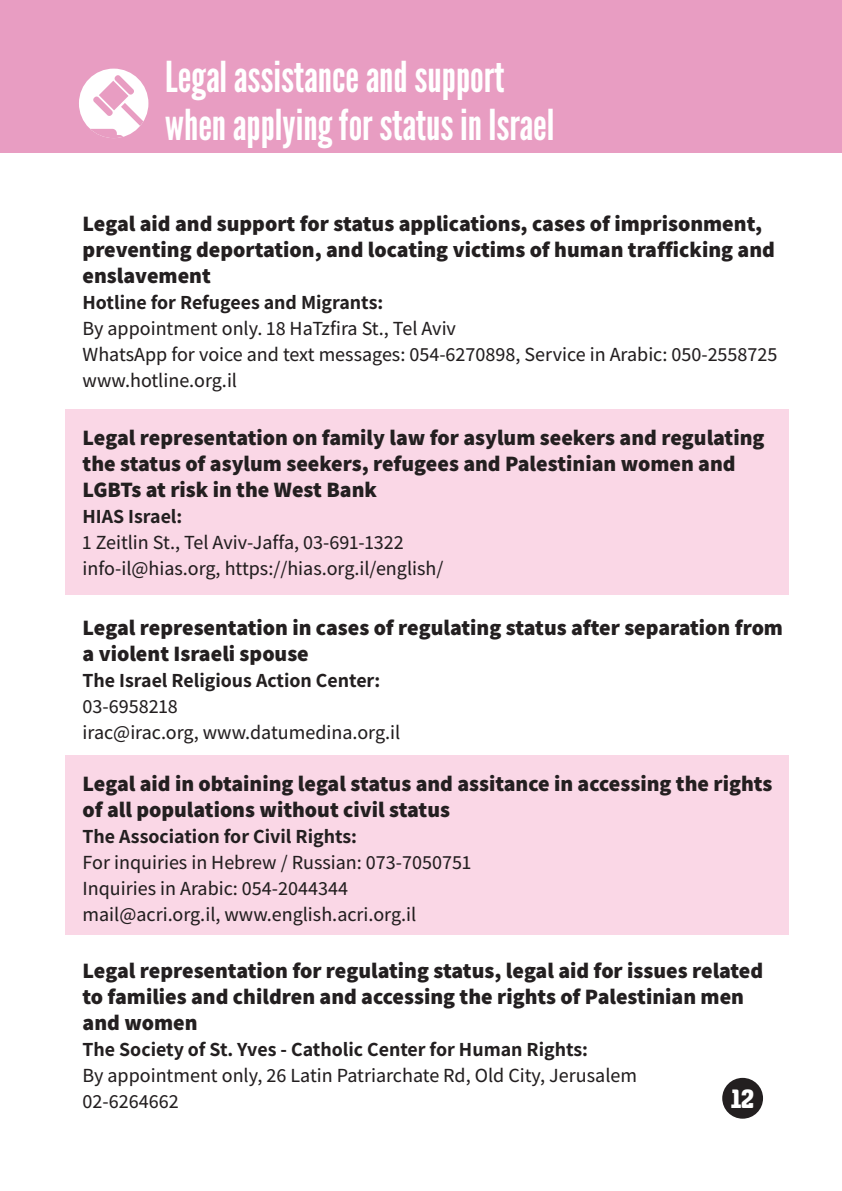
<style>
.page{position:relative;width:842px;height:1191px;background:#fff}
.page>*{position:absolute;margin:0;border:0;box-sizing:border-box;transform-origin:0 0}
.t1{font:42.6px/48.6px "League Gothic";color:#fff}
.t2{font:700 28.4px "Avigul FM";color:#fff}
.t3{font:800 22px/26px "Assistant";color:#231f20}
.t4{font:500 20px/26px "Assistant";color:#231f20}
.t5{font:700 20px "Assistant";color:#231f20}
</style>
<div class="page">
<div style="left:66px;top:755px;width:723px;height:180px;background:#fad7e6"></div>
<div style="left:722px;top:1077px;width:41px;height:41px;background:#231f20;border-radius:50%"></div>
<div style="left:0;top:0;width:842px;height:153px;background:#e89dc2"></div>
<div style="left:79px;top:69px;width:69px;height:69px;background:#fff;border-radius:50%"></div>
<svg style="left:79px;top:75px;width:69px;height:63px"></svg>
<div style="left:66px;top:409px;width:723px;height:185px;background:#fad7e6"></div>
<h1 class="t1" style="left:165px;top:52px;width:391px">Legal assistance and support when applying for status in Israel</h1>
<p class="t3" style="left:83px;top:210px;width:694px">Legal aid and support for status applications, cases of imprisonment, preventing deportation, and locating victims of human trafficking and enslavement</p>
<p class="t5" style="left:83px;top:289px;width:302px">Hotline for Refugees and Migrants:</p>
<p class="t4" style="left:83px;top:314px;width:696px">By appointment only. 18 HaTzfira St., Tel Aviv<br>WhatsApp for voice and text messages: 054-6270898, Service in Arabic: 050-2558725 www.hotline.org.il</p>
<p class="t3" style="left:83px;top:424px;width:683px">Legal representation on family law for asylum seekers and regulating the status of asylum seekers, refugees and Palestinian women and<br>LGBTs at risk in the West Bank</p>
<p class="t5" style="left:83px;top:503px;width:101px">HIAS Israel:</p>
<p class="t4" style="left:83px;top:528px;width:362px">1 Zeitlin St., Tel Aviv-Jaffa, 03-691-1322 info-il@hias.org, https://hias.org.il/english/</p>
<p class="t3" style="left:83px;top:613px;width:702px">Legal representation in cases of regulating status after separation from a violent Israeli spouse</p>
<p class="t5" style="left:83px;top:666px;width:299px">The Israel Religious Action Center:</p>
<p class="t4" style="left:83px;top:692px;width:319px">03-6958218<br>irac@irac.org, www.datumedina.org.il</p>
<p class="t3" style="left:83px;top:770px;width:691px">Legal aid in obtaining legal status and assitance in accessing the rights of all populations without civil status</p>
<p class="t5" style="left:83px;top:823px;width:276px">The Association for Civil Rights:</p>
<p class="t4" style="left:83px;top:848px;width:390px">For inquiries in Hebrew / Russian: 073-7050751<br>Inquiries in Arabic: 054-2044344 mail@acri.org.il, www.english.acri.org.il</p>
<p class="t3" style="left:83px;top:956px;width:682px">Legal representation for regulating status, legal aid for issues related to families and children and accessing the rights of Palestinian men and women</p>
<p class="t5" style="left:83px;top:1035px;width:507px">The Society of St. Yves - Catholic Center for Human Rights:</p>
<p class="t4" style="left:83px;top:1061px;width:556px">By appointment only, 26 Latin Patriarchate Rd, Old City, Jerusalem<br>02-6264662</p>
<p class="t2" style="left:731px;top:1085px;width:25px">12</p>
</div>
